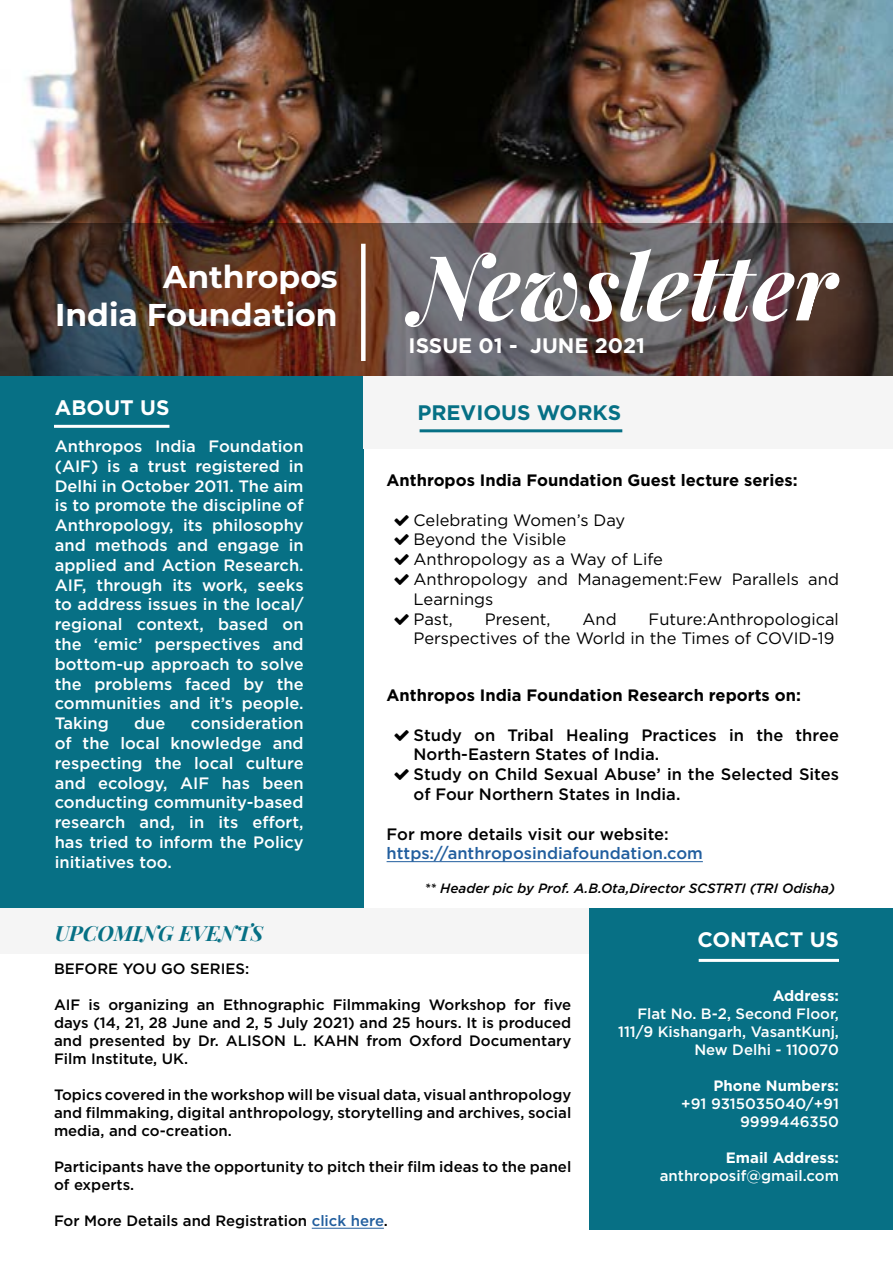
<style>
.page{position:relative;width:893px;height:1263px;background:#fff}
.page>*{position:absolute;margin:0;border:0;box-sizing:border-box;transform-origin:0 0}
.t1{font:italic 700 90px "Playfair Display";color:#fff}
.t2{font:700 31.5px/37.8px "Montserrat";color:#fff;text-align:right}
.t3{font:700 21px "Gotham";color:#fff}
.t4{font:italic 700 21px "Playfair Display";color:#067085}
.t5{font:700 21px "Gotham";color:#067085}
.t6{font:500 16.5px/19.8px "Gotham";color:#fff;text-align:justify}
.t7{font:16.5px/19.8px "Gotham";color:#000}
.t8{font:500 16.5px/19.8px "Gotham";color:#000}
.t9{font:700 16.5px "Gotham";color:#000}
.t10{font:500 16.5px "Gotham";color:#215e9e}
.t11{font:500 15px/18px "Gotham";color:#000;text-align:justify}
.t12{font:500 15px/18px "Gotham";color:#fff;text-align:right}
.t13{font:700 15px "Gotham";color:#fff}
.t14{font:italic 500 13.5px "Gotham";color:#000}
.s1{color:#215e9e}
</style>
<div class="page">
<img style="left:0;top:0;width:893px;height:223px">
<img style="left:0;top:223px;width:893px;height:153px">
<div style="left:361px;top:244px;width:5px;height:117px;background:#fff"></div>
<div style="left:0;top:376px;width:364px;height:532px;background:#077085"></div>
<div style="left:364px;top:376px;width:529px;height:73px;background:#f5f5f5"></div>
<hr style="left:54px;top:425px;width:115px;height:3px;background:#fff">
<hr style="left:420px;top:429px;width:202px;height:3px;background:#067085">
<div style="left:0;top:908px;width:589px;height:46px;background:#f5f5f5"></div>
<div style="left:589px;top:908px;width:304px;height:322px;background:#077085"></div>
<hr style="left:387px;top:861px;width:316px;height:1px;background:#215e9e">
<hr style="left:312px;top:1228px;width:72px;height:1px;background:#215e9e">
<hr style="left:699px;top:959px;width:140px;height:3px;background:#fff">
<h2 class="t2" style="left:55px;top:256px;width:284px">Anthropos<br>India Foundation</h2>
<h1 class="t1" style="left:412px;top:217px;width:426px">Newsletter</h1>
<p class="t3" style="left:409px;top:332px;width:238px">ISSUE 01 - JUNE 2021</p>
<p class="t3" style="left:55px;top:394px;width:116px">ABOUT US</p>
<p class="t5" style="left:417px;top:398px;width:205px">PREVIOUS WORKS</p>
<p class="t6" style="left:55px;top:436px;width:250px">Anthropos India Foundation (AIF) is a trust registered in Delhi in October 2011. The aim is to promote the discipline of Anthropology, its philosophy and methods and engage in applied and Action Research.<br>AIF, through its work, seeks to address issues in the local/ regional context, based on the ‘emic’ perspectives and bottom-up approach to solve the problems faced by the communities and it’s people.<br>Taking</p>
<p class="t6" style="left:55px;top:713px;width:250px;text-indent:136px">consideration of the local knowledge and respecting the local culture and ecology, AIF has been conducting community-based research and, in its effort, has tried to inform the Policy initiatives too.</p>
<p class="t6" style="left:134px;top:713px;width:33px">due</p>
<p class="t9" style="left:387px;top:469px;width:413px">Anthropos India Foundation Guest lecture series:</p>
<p class="t7" style="left:414px;top:509px;width:427px">Celebrating Women’s Day<br>Beyond the Visible<br>Anthropology as a Way of Life<br>Anthropology and Management:Few Parallels and<br>Learnings<br>Past,</p>
<p class="t7" style="left:414px;top:608px;width:427px;text-align:right">Future:Anthropological<br>Perspectives of the World in the Times of COVID-19</p>
<p class="t7" style="left:485px;top:608px;width:67px">Present,</p>
<p class="t7" style="left:583px;top:608px;width:36px">And</p>
<p class="t9" style="left:387px;top:684px;width:416px">Anthropos India Foundation Research reports on:</p>
<p class="t8" style="left:414px;top:725px;width:427px">Study on Tribal Healing Practices in the three North-Eastern States of India.<br>Study on Child Sexual Abuse’ in the Selected Sites of Four Northern States in India.</p>
<p class="t8" style="left:387px;top:824px;width:284px">For more details visit our website:</p>
<p class="t10" style="left:387px;top:843px;width:318px">https://anthroposindiafoundation.com</p>
<p class="t14" style="left:424px;top:880px;width:412px">** Header pic by Prof. A.B.Ota,Director SCSTRTI (TRI Odisha)</p>
<p class="t4" style="left:55px;top:916px;width:210px">UPCOMING EVENTS</p>
<p class="t3" style="left:697px;top:926px;width:143px">CONTACT US</p>
<p class="t11" style="left:54px;top:960px;width:197px">BEFORE YOU GO SERIES:</p>
<p class="t11" style="left:54px;top:996px;width:519px">AIF is organizing an Ethnographic Filmmaking Workshop for five days (14, 21, 28 June and 2, 5 July 2021) and 25 hours. It is produced and presented by Dr. ALISON L. KAHN from Oxford Documentary Film Institute, UK.</p>
<p class="t11" style="left:54px;top:1086px;width:519px">Topics covered in the workshop will be visual data, visual anthropology and filmmaking, digital anthropology, storytelling and archives, social media, and co-creation.</p>
<p class="t11" style="left:54px;top:1158px;width:519px">Participants have the opportunity to pitch their film ideas to the panel of experts.</p>
<p class="t11" style="left:54px;top:1212px;width:335px">For More Details and Registration <span class="s1">click here</span>.</p>
<p class="t13" style="left:773px;top:985px;width:68px">Address:</p>
<p class="t12" style="left:618px;top:1004px;width:222px">Flat No. B-2, Second Floor,<br>111/9 Kishangarh, VasantKunj,<br>New Delhi - 110070</p>
<p class="t13" style="left:714px;top:1075px;width:127px">Phone Numbers:</p>
<p class="t12" style="left:681px;top:1094px;width:159px">+91 9315035040/+91<br>9999446350</p>
<p class="t13" style="left:726px;top:1147px;width:115px">Email Address:</p>
<p class="t12" style="left:660px;top:1166px;width:181px">anthroposif@gmail.com</p>
</div>
